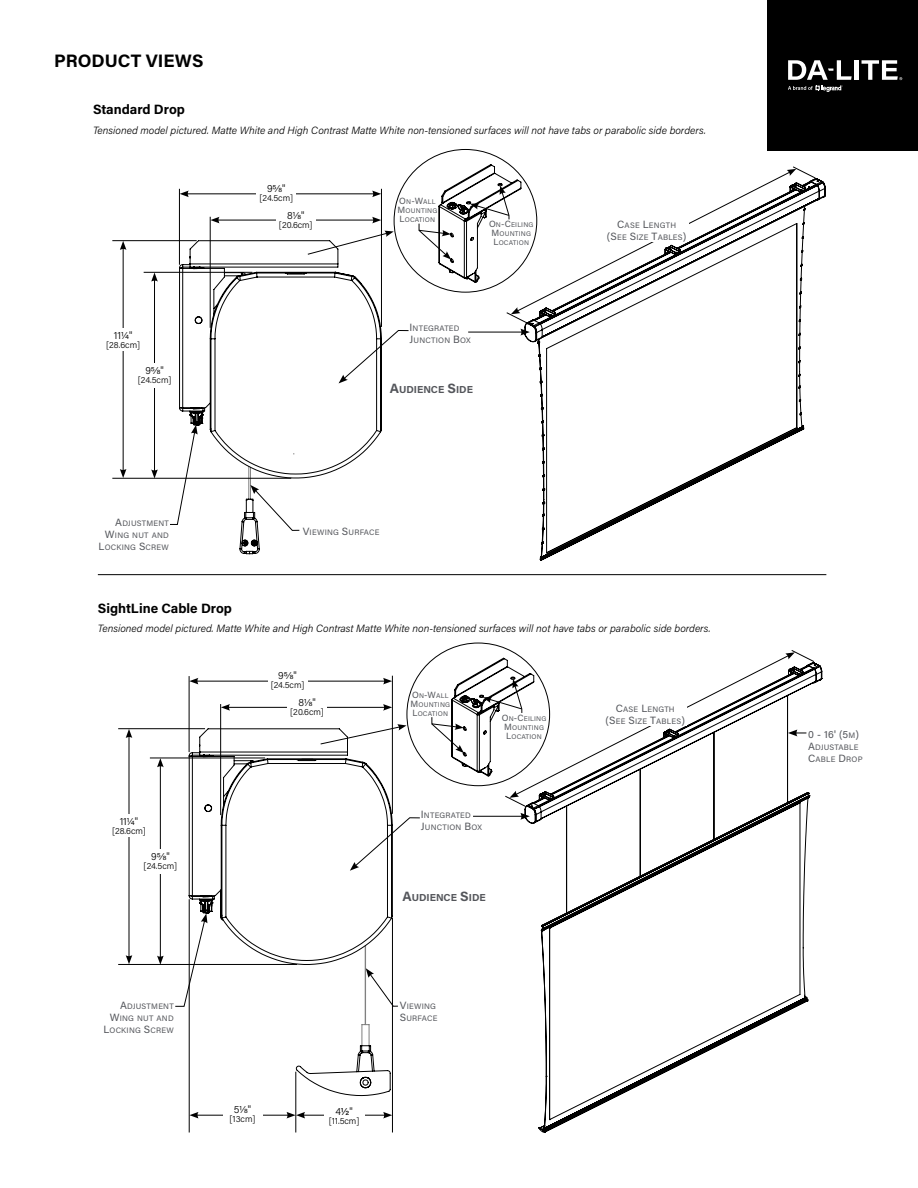
<style>
.page{position:relative;width:918px;height:1188px;background:#fff}
.page>*{position:absolute;margin:0;border:0;box-sizing:border-box;transform-origin:0 0}
.t1{font:700 18px "Acumin Pro";color:#000}
.t2{font:700 13.5px "Acumin Pro";color:#000}
.t3{font:italic 300 10.5px "Acumin Pro";color:#000}
.t4{font:300 10.5px "Acumin Pro";color:#000}
.t5{font:10.5px "Acumin Pro";color:#54565b}
.t6{font:700 10.2px "Acumin Pro";color:#54565b}
.t7{font:300 9px "Acumin Pro";color:#000}
.t8{font:7.8px/12px "Acumin Pro";letter-spacing:.025em;color:#54565b}
.t9{font:6.75px/9px "Acumin Pro";letter-spacing:.025em;color:#54565b;text-align:center}
.s1{font-size:10.5px}
.s2{font-size:9px}
.s3{font-size:13.5px}
.s4{font-weight:400}
.s5{font-size:7.8px}
</style>
<div class="page">
<div style="left:768px;top:0;width:150px;height:150px;background:#000"></div>
<div style="left:854px;top:60px;width:5px;height:20px;background:#fff"></div>
<svg style="left:788px;top:60px;width:64px;height:32px"></svg>
<svg style="left:862px;top:60px;width:40px;height:20px"></svg>
<hr style="left:98px;top:574px;width:728px;height:1px;background:#000">
<svg style="left:179px;top:240px;width:203px;height:314px"></svg>
<hr style="left:210px;top:217px;width:1px;height:111px;background:#000">
<hr style="left:179px;top:189px;width:1px;height:76px;background:#000">
<hr style="left:381px;top:189px;width:1px;height:138px;background:#000">
<hr style="left:112px;top:240px;width:85px;height:1px;background:#000">
<hr style="left:144px;top:272px;width:108px;height:1px;background:#000">
<hr style="left:112px;top:478px;width:179px;height:1px;background:#000">
<svg style="left:169px;top:425px;width:29px;height:100px"></svg>
<svg style="left:339px;top:330px;width:70px;height:53px"></svg>
<svg style="left:250px;top:485px;width:50px;height:46px"></svg>
<hr style="left:154px;top:279px;width:1px;height:193px;background:#000">
<svg style="left:151px;top:273px;width:7px;height:9px"></svg>
<svg style="left:151px;top:469px;width:7px;height:9px"></svg>
<hr style="left:123px;top:248px;width:1px;height:223px;background:#000">
<svg style="left:120px;top:241px;width:6px;height:9px"></svg>
<svg style="left:120px;top:469px;width:6px;height:9px"></svg>
<hr style="left:217px;top:220px;width:158px;height:1px;background:#000">
<svg style="left:372px;top:217px;width:9px;height:6px"></svg>
<svg style="left:210px;top:217px;width:10px;height:6px"></svg>
<hr style="left:186px;top:194px;width:189px;height:1px;background:#000">
<svg style="left:372px;top:191px;width:9px;height:6px"></svg>
<svg style="left:180px;top:191px;width:9px;height:6px"></svg>
<div style="left:103px;top:328px;width:41px;height:23px;background:#fff"></div>
<div style="left:135px;top:363px;width:39px;height:24px;background:#fff"></div>
<div style="left:276px;top:209px;width:39px;height:24px;background:#fff"></div>
<div style="left:257px;top:182px;width:39px;height:24px;background:#fff"></div>
<svg style="left:188px;top:728px;width:205px;height:368px"></svg>
<hr style="left:220px;top:704px;width:1px;height:111px;background:#000">
<hr style="left:189px;top:676px;width:1px;height:76px;background:#000">
<hr style="left:392px;top:676px;width:1px;height:138px;background:#000">
<hr style="left:118px;top:728px;width:87px;height:1px;background:#000">
<hr style="left:150px;top:758px;width:115px;height:1px;background:#000">
<hr style="left:118px;top:964px;width:179px;height:1px;background:#000">
<svg style="left:175px;top:913px;width:32px;height:94px"></svg>
<svg style="left:350px;top:817px;width:70px;height:54px"></svg>
<svg style="left:366px;top:968px;width:32px;height:39px"></svg>
<hr style="left:160px;top:765px;width:1px;height:193px;background:#000">
<svg style="left:157px;top:758px;width:7px;height:9px"></svg>
<svg style="left:157px;top:956px;width:7px;height:8px"></svg>
<hr style="left:129px;top:736px;width:1px;height:222px;background:#000">
<svg style="left:126px;top:729px;width:6px;height:9px"></svg>
<svg style="left:126px;top:955px;width:6px;height:9px"></svg>
<hr style="left:228px;top:707px;width:157px;height:1px;background:#000">
<svg style="left:383px;top:704px;width:9px;height:7px"></svg>
<svg style="left:221px;top:704px;width:9px;height:7px"></svg>
<hr style="left:196px;top:681px;width:189px;height:1px;background:#000">
<svg style="left:383px;top:678px;width:9px;height:6px"></svg>
<svg style="left:189px;top:678px;width:9px;height:6px"></svg>
<div style="left:109px;top:814px;width:40px;height:23px;background:#fff"></div>
<div style="left:141px;top:849px;width:39px;height:25px;background:#fff"></div>
<div style="left:288px;top:696px;width:39px;height:24px;background:#fff"></div>
<div style="left:268px;top:669px;width:39px;height:24px;background:#fff"></div>
<hr style="left:392px;top:918px;width:1px;height:214px;background:#000">
<hr style="left:189px;top:899px;width:1px;height:233px;background:#000">
<hr style="left:296px;top:1072px;width:1px;height:60px;background:#000">
<hr style="left:303px;top:1115px;width:83px;height:1px;background:#000">
<svg style="left:383px;top:1112px;width:9px;height:6px"></svg>
<hr style="left:196px;top:1115px;width:93px;height:1px;background:#000">
<svg style="left:286px;top:1112px;width:19px;height:6px"></svg>
<svg style="left:189px;top:1112px;width:10px;height:6px"></svg>
<div style="left:324px;top:1104px;width:41px;height:23px;background:#fff"></div>
<div style="left:223px;top:1103px;width:39px;height:24px;background:#fff"></div>
<svg style="left:524px;top:178px;width:302px;height:383px"></svg>
<hr style="left:468px;top:332px;width:55px;height:1px;background:#000">
<svg style="left:520px;top:329px;width:10px;height:7px"></svg>
<svg style="left:524px;top:663px;width:299px;height:470px"></svg>
<hr style="left:473px;top:816px;width:50px;height:1px;background:#000">
<svg style="left:520px;top:813px;width:10px;height:7px"></svg>
<svg style="left:419px;top:164px;width:397px;height:159px"></svg>
<svg style="left:307px;top:231px;width:87px;height:24px"></svg>
<svg style="left:431px;top:650px;width:384px;height:157px"></svg>
<svg style="left:320px;top:724px;width:87px;height:20px"></svg>
<h1 class="t1" style="left:54px;top:48px;width:151px">PRODUCT VIEWS</h1>
<p class="t2" style="left:93px;top:100px;width:93px">Standard Drop</p>
<p class="t3" style="left:93px;top:123px;width:614px">Tensioned model pictured. Matte White and High Contrast Matte White non-tensioned surfaces will not have tabs or parabolic side borders.</p>
<p class="t4" style="left:114px;top:328px;width:20px">11¼"</p>
<p class="t7" style="left:106px;top:338px;width:35px">[28.6cm]</p>
<p class="t4" style="left:145px;top:363px;width:20px">95/8"</p>
<p class="t7" style="left:138px;top:373px;width:35px">[24.5cm]</p>
<p class="t8" style="left:99px;top:517px;width:72px;text-align:right"><span class="s1">A</span>DJUSTMENT<br><span class="s1">W</span>ING NUT AND<br><span class="s1">L</span>OCKI NG <span class="s1">S</span>CREW</p>
<p class="t4" style="left:267px;top:181px;width:20px">95/8"</p>
<p class="t7" style="left:259px;top:192px;width:35px">[24.5cm]</p>
<p class="t4" style="left:287px;top:208px;width:19px">81/8"</p>
<p class="t7" style="left:279px;top:219px;width:35px">[20.6cm]</p>
<p class="t9" style="left:399px;top:197px;width:34px"><span class="s2">O</span>N<span class="s2">-W</span>ALL</p>
<p class="t9" style="left:398px;top:206px;width:41px"><span class="s2">M</span> OUNTI NG</p>
<p class="t9" style="left:400px;top:215px;width:37px"><span class="s2">L</span>OCATI ON</p>
<p class="t9" style="left:489px;top:220px;width:46px"><span class="s2">O</span>N<span class="s2">-C</span>EILI NG<br><span class="s2">M</span> OUNTI NG<br><span class="s2">L</span>OCATI ON</p>
<p class="t8" style="left:410px;top:322px;width:63px"><span class="s1">I</span>NTEGRATED<br><span class="s1">J</span>UNCTION <span class="s1">B</span>OX</p>
<p class="t6" style="left:390px;top:382px;width:85px"><span class="s3">A</span>UDIENCE <span class="s3">S</span>IDE</p>
<p class="t8" style="left:303px;top:526px;width:78px"><span class="s1">V</span>I EWI NG <span class="s1">S</span>URFACE</p>
<p class="t8" style="left:607px;top:219px;width:81px;text-align:center"><span class="s1">C</span>ASE <span class="s1">L</span>ENGTH <span class="s1">(S</span>EE <span class="s1">S</span>IZE <span class="s1">T</span>ABLES<span class="s1">)</span></p>
<p class="t2" style="left:98px;top:599px;width:136px">SightLine Cable Drop</p>
<p class="t3" style="left:98px;top:621px;width:614px">Tensioned model pictured. Matte White and High Contrast Matte White non-tensioned surfaces will not have tabs or parabolic side borders.</p>
<p class="t4" style="left:120px;top:814px;width:20px">11¼"</p>
<p class="t7" style="left:112px;top:824px;width:35px">[28.6cm]</p>
<p class="t4" style="left:151px;top:849px;width:20px">95/8"</p>
<p class="t7" style="left:144px;top:859px;width:35px">[24.5cm]</p>
<p class="t8" style="left:103px;top:1000px;width:72px;text-align:right"><span class="s1">A</span>DJUSTMENT<br><span class="s1">W</span>ING NUT AND<br><span class="s1">L</span>OCKI NG <span class="s1">S</span>CREW</p>
<p class="t4" style="left:278px;top:668px;width:20px">95/8"</p>
<p class="t7" style="left:271px;top:679px;width:35px">[24.5cm]</p>
<p class="t4" style="left:299px;top:695px;width:19px">81/8"</p>
<p class="t7" style="left:290px;top:706px;width:35px">[20.6cm]</p>
<p class="t4" style="left:234px;top:1103px;width:19px">51/8"</p>
<p class="t7" style="left:230px;top:1113px;width:27px">[13cm]</p>
<p class="t4" style="left:335px;top:1104px;width:19px">4<span class="s4">½</span>"</p>
<p class="t7" style="left:329px;top:1114px;width:32px">[11.5cm]</p>
<p class="t9" style="left:412px;top:691px;width:34px"><span class="s2">O</span>N<span class="s2">-W</span>ALL</p>
<p class="t9" style="left:410px;top:700px;width:41px"><span class="s2">M</span> OUNTI NG</p>
<p class="t9" style="left:412px;top:709px;width:37px"><span class="s2">L</span>OCATI ON</p>
<p class="t9" style="left:502px;top:714px;width:46px"><span class="s2">O</span>N<span class="s2">-C</span>EILI NG<br><span class="s2">M</span> OUNTI NG<br><span class="s2">L</span>OCATI ON</p>
<p class="t8" style="left:421px;top:809px;width:63px"><span class="s1">I</span>NTEGRATED<br><span class="s1">J</span>UNCTION <span class="s1">B</span>OX</p>
<p class="t6" style="left:403px;top:890px;width:85px"><span class="s3">A</span>UDIENCE <span class="s3">S</span>IDE</p>
<p class="t8" style="left:400px;top:1000px;width:39px"><span class="s1">V</span>I EWI NG<br><span class="s1">S</span>URFACE</p>
<p class="t8" style="left:605px;top:703px;width:81px;text-align:center"><span class="s1">C</span>ASE <span class="s1">L</span>ENGTH <span class="s1">(S</span>EE <span class="s1">S</span>IZE <span class="s1">T</span>ABLES<span class="s1">)</span></p>
<p class="t5" style="left:808px;top:727px;width:53px">0 - 16' (5<span class="s5">M</span>)</p>
<p class="t8" style="left:808px;top:741px;width:56px"><span class="s1">A</span>DJUSTABLE<br><span class="s1">C</span>ABLE <span class="s1">D</span>ROP</p>
</div>
